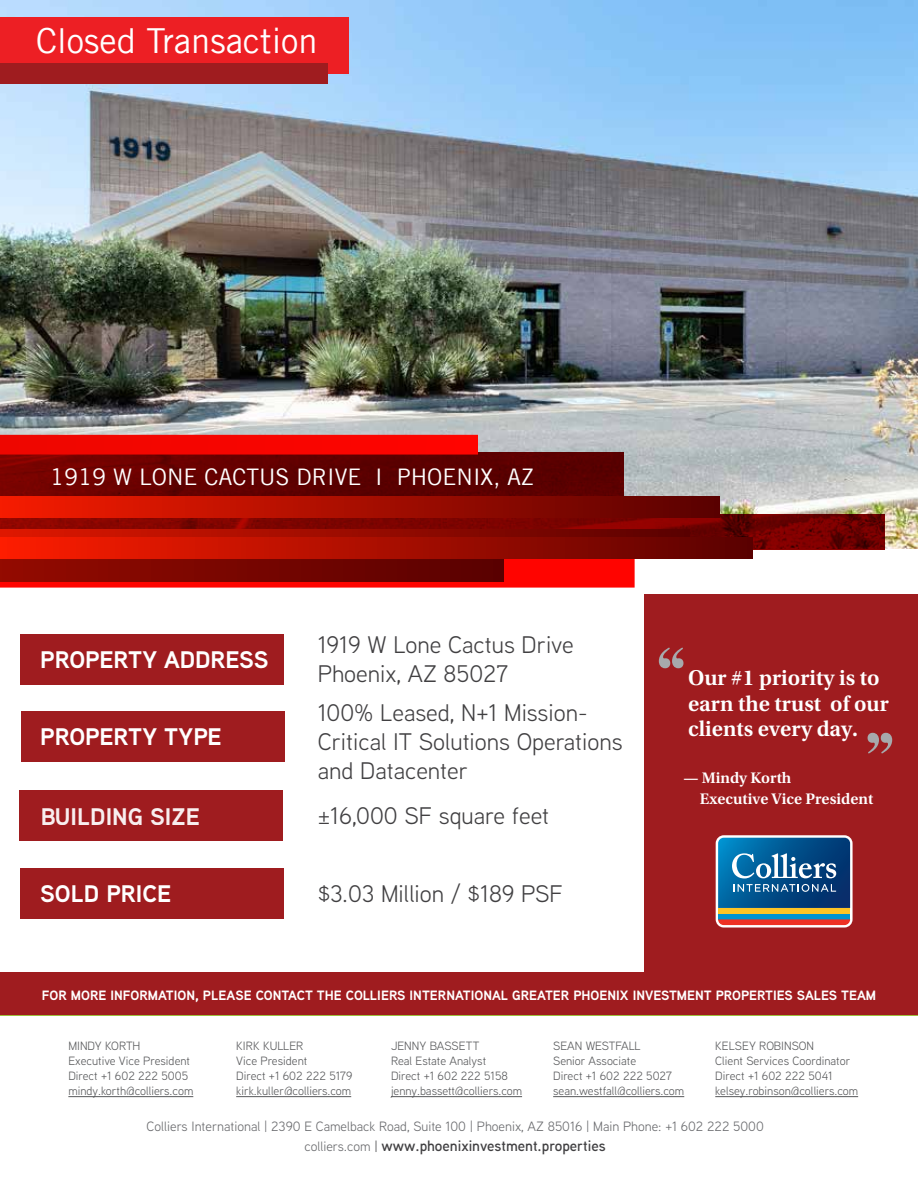
<style>
.page{position:relative;width:918px;height:1188px;background:#fff}
.page>*{position:absolute;margin:0;border:0;box-sizing:border-box;transform-origin:0 0}
.t1{font:34.5px "Trade Gothic LT";color:#fff}
.t2{font:24px/28.8px "Aaux Next";color:#414042}
.t3{font:700 24px "Aaux Next";color:#fff}
.t4{font:22.8px "Trade Gothic LT";color:#fff}
.t5{font:600 22.5px/25.7px "Utopia Std";color:#fff}
.t6{font:600 16.05px/20.9px "Utopia Std";color:#fff}
.t7{font:600 15px "Aaux Next";color:#414042}
.t8{font:700 13.5px "Aaux Next";color:#fff}
.t9{font:13.5px "Aaux Next";color:#696a6d}
.t10{font:12px/15px "Aaux Next";color:#58595b}
.s1{font-weight:400;font-size:13.5px;color:#696a6d}
.s2{font-weight:400;font-size:13.5px}
</style>
<div class="page">
<div style="left:645px;top:594px;width:273px;height:381px;background:#9f1c1f"></div>
<hr style="left:68px;top:1096px;width:125px;height:1px;background:#58595b">
<hr style="left:236px;top:1096px;width:115px;height:1px;background:#58595b">
<hr style="left:391px;top:1096px;width:131px;height:1px;background:#58595b">
<hr style="left:553px;top:1096px;width:131px;height:1px;background:#58595b">
<hr style="left:715px;top:1096px;width:143px;height:1px;background:#58595b">
<svg style="left:659px;top:647px;width:24px;height:21px"></svg>
<svg style="left:868px;top:733px;width:24px;height:21px"></svg>
<div style="left:20px;top:869px;width:263px;height:50px;background:#9f1c1f"></div>
<div style="left:19px;top:791px;width:263px;height:50px;background:#9f1c1f"></div>
<div style="left:22px;top:711px;width:263px;height:50px;background:#9f1c1f"></div>
<div style="left:20px;top:635px;width:263px;height:50px;background:#9f1c1f"></div>
<svg style="left:716px;top:835px;width:137px;height:93px;background:#4a7595"></svg>
<div style="left:0;top:973px;width:918px;height:42px;background:#9f1c1f"></div>
<img style="left:0;top:0;width:918px;height:549px">
<svg style="left:0;top:558px;width:635px;height:30px;background:#f30d09"></svg>
<svg style="left:0;top:558px;width:503px;height:23px;background:#790600"></svg>
<div style="left:0;top:452px;width:623px;height:46px;background:linear-gradient(to right,#740200,#520000)"></div>
<svg style="left:0;top:435px;width:478px;height:20px;background:#f30500"></svg>
<svg style="left:0;top:514px;width:884px;height:36px;background:#7d0300"></svg>
<div style="left:0;top:530px;width:690px;height:21px;background:linear-gradient(to right,#df1800,#590000)"></div>
<div style="left:0;top:537px;width:753px;height:21px;background:linear-gradient(to right,#fe1d00,#590000)"></div>
<div style="left:0;top:496px;width:719px;height:21px;background:linear-gradient(to right,#f61b00,#590000)"></div>
<div style="left:0;top:17px;width:349px;height:57px;background:#ed1f24"></div>
<div style="left:0;top:64px;width:327px;height:20px;background:#9f1c1f"></div>
<h1 class="t1" style="left:36px;top:19px;width:283px">Closed Transaction</h1>
<h3 class="t4" style="left:50px;top:463px;width:485px">1919 W LONE CACTUS DRIVE I PHOENIX, AZ</h3>
<h2 class="t3" style="left:40px;top:643px;width:230px">PROPERTY ADDRESS</h2>
<h2 class="t3" style="left:40px;top:720px;width:183px">PROPERTY TYPE</h2>
<h2 class="t3" style="left:40px;top:799px;width:161px">BUILDING SIZE</h2>
<h2 class="t3" style="left:40px;top:877px;width:133px">SOLD PRICE</h2>
<h2 class="t2" style="left:318px;top:629px;width:257px">1919 W Lone Cactus Drive<br>Phoenix, AZ 85027</h2>
<h2 class="t2" style="left:318px;top:698px;width:306px">100% Leased, N+1 Mission-<br>Critical IT Solutions Operations and Datacenter</h2>
<h2 class="t2" style="left:318px;top:801px;width:233px">±16,000 SF square feet</h2>
<h2 class="t2" style="left:318px;top:879px;width:247px">$3.03 Million / $189 PSF</h2>
<h3 class="t5" style="left:688px;top:665px;width:202px">Our #1 priority is to earn the trust of our clients every day.</h3>
<h3 class="t6" style="left:700px;top:767px;width:175px;text-indent:-16px">— Mindy Korth<br>Executive Vice President</h3>
<p class="t8" style="left:42px;top:986px;width:836px">FOR MORE INFORMATION, PLEASE CONTACT THE COLLIERS INTERNATIONAL GREATER PHOENIX INVESTMENT PROPERTIES SALES TEAM</p>
<p class="t10" style="left:68px;top:1038px;width:126px">MINDY KORTH<br>Executive Vice President<br>Direct +1 602 222 5005 mindy.korth@colliers.com</p>
<p class="t10" style="left:236px;top:1038px;width:118px">KIRK KULLER<br>Vice President<br>Direct +1 602 222 5179 kirk.kuller@colliers.com</p>
<p class="t10" style="left:391px;top:1038px;width:133px">JENNY BASSETT<br>Real Estate Analyst<br>Direct +1 602 222 5158 jenny.bassett@colliers.com</p>
<p class="t10" style="left:553px;top:1038px;width:133px">SEAN WESTFALL<br>Senior Associate<br>Direct +1 602 222 5027 sean.westfall@colliers.com</p>
<p class="t10" style="left:715px;top:1038px;width:144px">KELSEY ROBINSON<br>Client Services Coordinator<br>Direct +1 602 222 5041 kelsey.robinson@colliers.com</p>
<p class="t9" style="left:147px;top:1118px;width:619px">Colliers International | 2390 E Camelback Road, Suite 100 | Phoenix, AZ 85016 | Main Phone: +1 602 222 5000</p>
<p class="t7" style="left:305px;top:1135px;width:303px"><span class="s1">colliers.com</span> <span class="s2">|</span> www.phoenixinvestment.properties</p>
</div>
